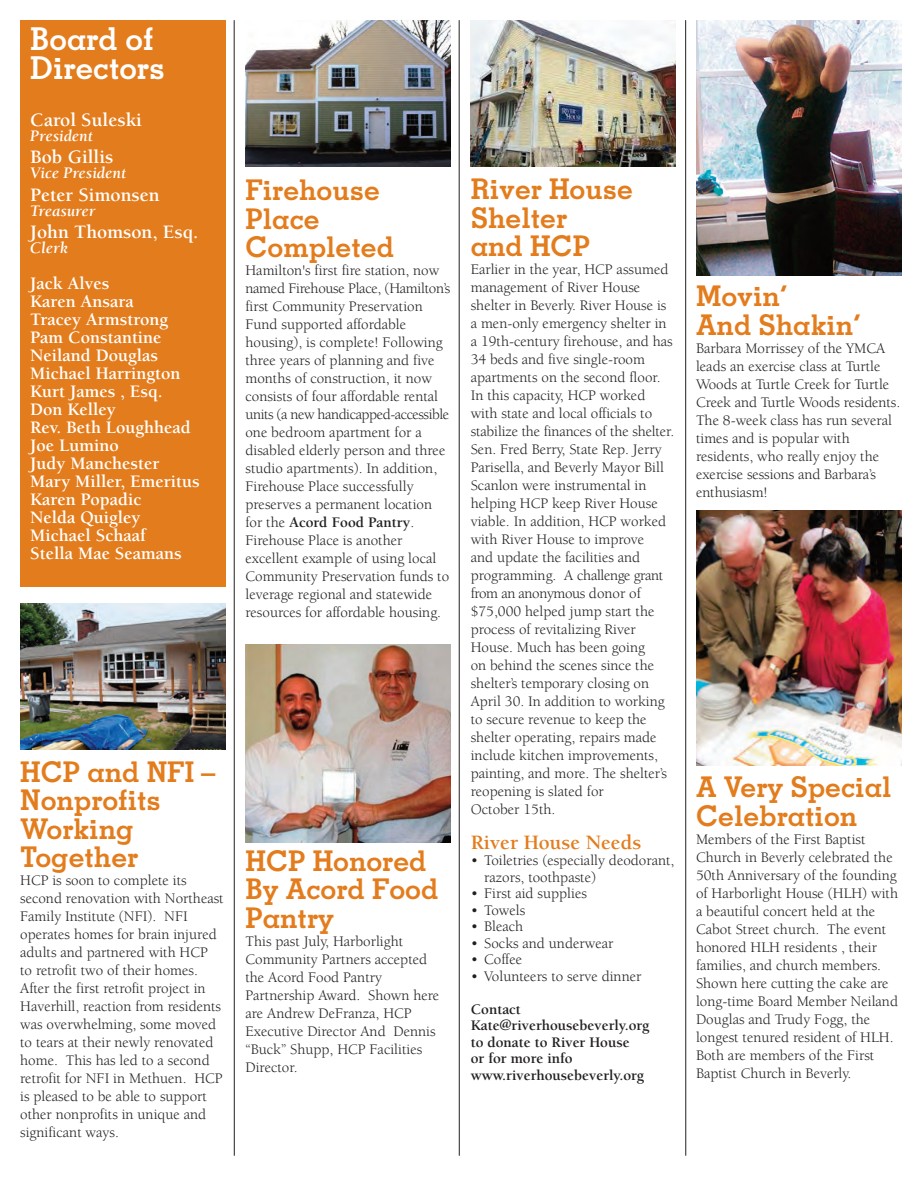
<style>
.page{position:relative;width:918px;height:1188px;background:#fff}
.page>*{position:absolute;margin:0;border:0;box-sizing:border-box;transform-origin:0 0}
.t1{font:700 31.5px/28.5px "Memphis";color:#fff}
.t2{font:700 28.5px/28.5px "Memphis";color:#e37c1c}
.t3{font:700 21px "Berkeley";color:#e37c1c}
.t4{font:700 19.5px "Berkeley";color:#fff}
.t5{font:700 18px/18px "Berkeley";color:#fff}
.t6{font:italic 700 16.5px "Berkeley";color:#fff}
.t7{font:15px/18px "Berkeley";color:#231f20}
.t8{font:700 15px/16.5px "Berkeley";color:#231f20}
.s1{font-weight:700}
</style>
<div class="page">
<img style="left:245px;top:644px;width:206px;height:198px">
<img style="left:245px;top:20px;width:206px;height:146px">
<div style="left:20px;top:20px;width:205px;height:567px;background:#e37c1c"></div>
<img style="left:696px;top:20px;width:205px;height:255px">
<img style="left:471px;top:20px;width:205px;height:146px">
<hr style="left:234px;top:20px;width:1px;height:1136px;background:#231f20">
<hr style="left:459px;top:20px;width:1px;height:1136px;background:#231f20">
<hr style="left:685px;top:20px;width:1px;height:1136px;background:#231f20">
<img style="left:20px;top:603px;width:205px;height:147px">
<img style="left:696px;top:511px;width:205px;height:255px">
<h1 class="t1" style="left:30px;top:28px;width:136px">Board of<br>Directors</h1>
<h3 class="t4" style="left:30px;top:112px;width:113px">Carol Suleski</h3>
<p class="t6" style="left:30px;top:129px;width:64px">President</p>
<h3 class="t4" style="left:30px;top:150px;width:85px">Bob Gillis</h3>
<p class="t6" style="left:30px;top:167px;width:97px">Vice President</p>
<h3 class="t4" style="left:30px;top:187px;width:131px">Peter Simonsen</h3>
<p class="t6" style="left:30px;top:204px;width:67px">Treasurer</p>
<h3 class="t4" style="left:30px;top:225px;width:170px">John Thomson, Esq.</h3>
<p class="t6" style="left:30px;top:242px;width:39px">Clerk</p>
<p class="t5" style="left:30px;top:276px;width:171px">Jack Alves<br>Karen Ansara<br>Tracey Armstrong<br>Pam Constantine<br>Neiland Douglas<br>Michael Harrington<br>Kurt James , Esq.<br>Don Kelley<br>Rev. Beth Loughhead<br>Joe Lumino<br>Judy Manchester<br>Mary Miller, Emeritus<br>Karen Popadic<br>Nelda Quigley<br>Michael Schaaf<br>Stella Mae Seamans</p>
<h2 class="t2" style="left:20px;top:760px;width:197px">HCP and NFI –<br>Nonprofits<br>Working<br>Together</h2>
<p class="t7" style="left:20px;top:873px;width:205px">HCP is soon to complete its second renovation with Northeast<br>Family Institute (NFI). NFI operates homes for brain injured adults and partnered with HCP<br>to retrofit two of their homes.<br>After the first retrofit project in<br>Haverhill, reaction from residents was overwhelming, some moved to tears at their newly renovated home. This has led to a second retrofit for NFI in Methuen. HCP is pleased to be able to support other nonprofits in unique and significant ways.</p>
<h2 class="t2" style="left:245px;top:179px;width:150px">Firehouse<br>Place<br>Completed</h2>
<p class="t7" style="left:245px;top:263px;width:206px">Hamilton's first fire station, now named Firehouse Place, (Hamilton’s first Community Preservation<br>Fund supported affordable housing), is complete! Following three years of planning and five months of construction, it now consists of four affordable rental units (a new handicapped-accessible one bedroom apartment for a disabled elderly person and three studio apartments). In addition,<br>Firehouse Place successfully preserves a permanent location for the <span class="s1">Acord Food Pantry</span>.<br>Firehouse Place is another excellent example of using local<br>Community Preservation funds to leverage regional and statewide resources for affordable housing.</p>
<h2 class="t2" style="left:245px;top:849px;width:195px">HCP Honored<br>By Acord Food<br>Pantry</h2>
<p class="t7" style="left:245px;top:934px;width:195px">This past July, Harborlight<br>Community Partners accepted the Acord Food Pantry<br>Partnership Award. Shown here are Andrew DeFranza, HCP<br>Executive Director And Dennis “Buck” Shupp, HCP Facilities<br>Director.</p>
<h2 class="t2" style="left:471px;top:178px;width:164px">River House<br>Shelter<br>and HCP</h2>
<p class="t7" style="left:471px;top:262px;width:205px">Earlier in the year, HCP assumed management of River House shelter in Beverly. River House is a men-only emergency shelter in a 19th-century firehouse, and has<br>34 beds and five single-room apartments on the second floor.<br>In this capacity, HCP worked with state and local officials to stabilize the finances of the shelter.<br>Sen. Fred Berry, State Rep. Jerry<br>Parisella, and Beverly Mayor Bill<br>Scanlon were instrumental in helping HCP keep River House viable. In addition, HCP worked with River House to improve<br>and update the facilities and programming. A challenge grant from an anonymous donor of $75,000 helped jump start the process of revitalizing River<br>House. Much has been going<br>on behind the scenes since the shelter’s temporary closing on<br>April 30. In addition to working to secure revenue to keep the shelter operating, repairs made include kitchen improvements, painting, and more. The shelter’s reopening is slated for<br>October 15th.</p>
<h3 class="t3" style="left:471px;top:834px;width:172px">River House Needs</h3>
<p class="t7" style="left:484px;top:854px;width:192px;line-height:16.5px;text-indent:-14px">• Toiletries (especially deodorant, razors, toothpaste)</p>
<p class="t7" style="left:471px;top:886px;width:118px">• First aid supplies</p>
<p class="t7" style="left:471px;top:902px;width:56px">• Towels</p>
<p class="t7" style="left:471px;top:919px;width:54px">• Bleach</p>
<p class="t7" style="left:471px;top:935px;width:144px">• Socks and underwear</p>
<p class="t7" style="left:471px;top:952px;width:53px">• Coffee</p>
<p class="t7" style="left:471px;top:968px;width:172px">• Volunteers to serve dinner</p>
<p class="t8" style="left:471px;top:1002px;width:180px">Contact<br>Kate@riverhousebeverly.org to donate to River House<br>or for more info www.riverhousebeverly.org</p>
<h2 class="t2" style="left:696px;top:285px;width:167px">Movin’<br>And Shakin’</h2>
<p class="t7" style="left:696px;top:340px;width:206px">Barbara Morrissey of the YMCA leads an exercise class at Turtle<br>Woods at Turtle Creek for Turtle<br>Creek and Turtle Woods residents.<br>The 8-week class has run several times and is popular with residents, who really enjoy the exercise sessions and Barbara’s enthusiasm!</p>
<h2 class="t2" style="left:696px;top:776px;width:197px">A Very Special<br>Celebration</h2>
<p class="t7" style="left:696px;top:831px;width:204px">Members of the First Baptist<br>Church in Beverly celebrated the<br>50th Anniversary of the founding of Harborlight House (HLH) with a beautiful concert held at the<br>Cabot Street church. The event honored HLH residents , their families, and church members.<br>Shown here cutting the cake are long-time Board Member Neiland<br>Douglas and Trudy Fogg, the longest tenured resident of HLH.<br>Both are members of the First<br>Baptist Church in Beverly.</p>
</div>
